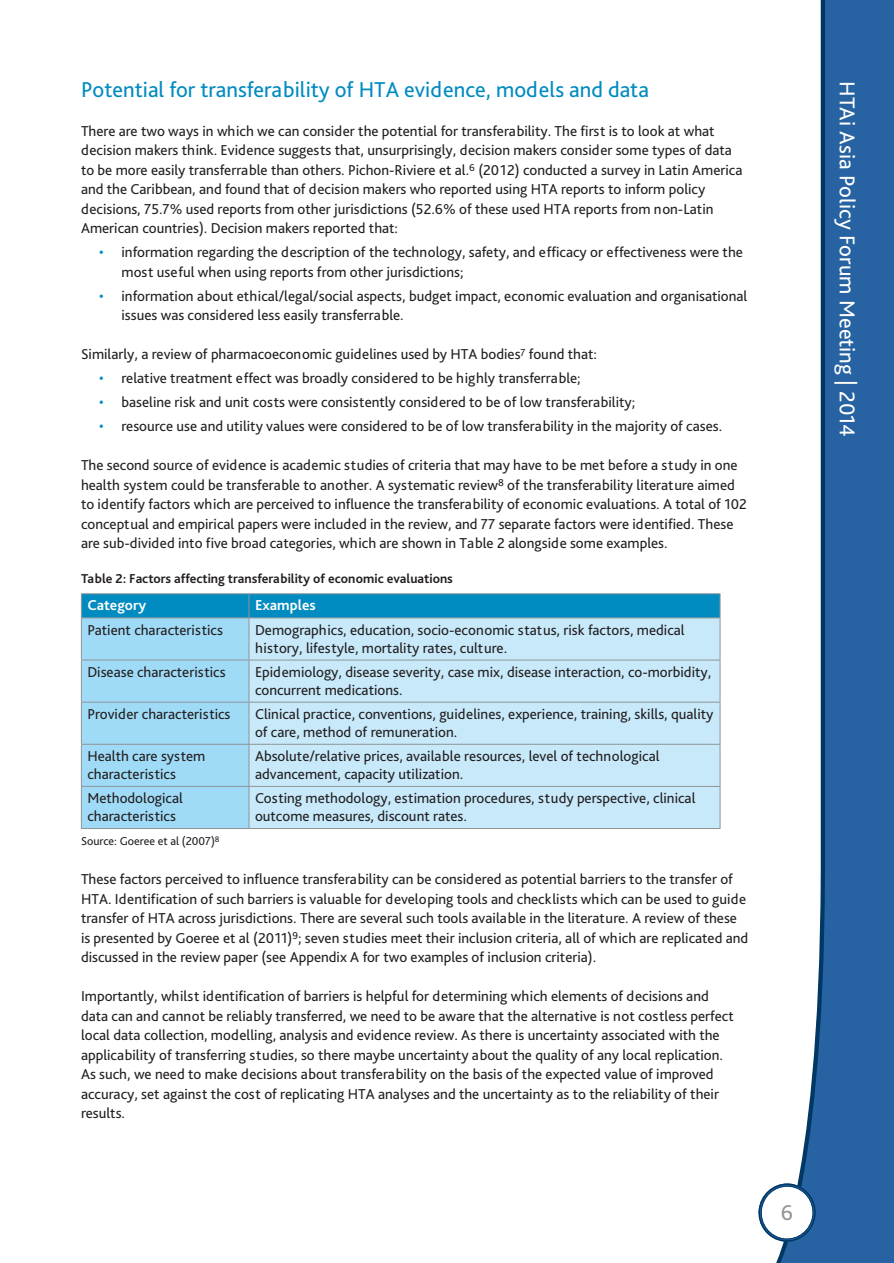
<style>
.page{position:relative;width:894px;height:1263px;background:#fff}
.page>*{position:absolute;margin:0;border:0;box-sizing:border-box;transform-origin:0 0}
.head15{font:22.5px "Bliss Pro";color:#008bc1}
.t1{font:22.5px "Bliss Pro";color:#fff}
.t2{font:22.5px "Bliss Pro";color:#8f9497}
.body{font:15px/19.5px "Bliss Pro";color:#231f20}
.table1_body{font:15px/18px "Bliss Pro";color:#231f20}
.table1_top{font:700 15px "Bliss Pro";color:#fff}
.table_title{font:700 13.5px "Bliss Pro";color:#231f20}
.tablenotes8{font:12px "Bliss Pro";color:#231f20}
.s1{color:#008bc1}
</style>
<div class="page">
<svg style="left:776px;top:0;width:118px;height:1263px;fill:#2762a2"></svg>
<svg style="left:759px;top:1182px;width:58px;height:63px"></svg>
<hr style="left:81px;top:593px;width:168px;height:1px;background:#8f9497">
<hr style="left:249px;top:593px;width:471px;height:1px;background:#8f9497">
<svg style="left:81px;top:594px;width:640px;height:235px;background:#a8daf1"></svg>
<hr style="left:81px;top:618px;width:1px;height:42px;background:#8f9497">
<hr style="left:249px;top:618px;width:1px;height:42px;background:#8f9497">
<hr style="left:720px;top:618px;width:1px;height:42px;background:#8f9497">
<hr style="left:81px;top:660px;width:1px;height:42px;background:#8f9497">
<hr style="left:249px;top:660px;width:1px;height:42px;background:#8f9497">
<hr style="left:720px;top:660px;width:1px;height:42px;background:#8f9497">
<hr style="left:81px;top:703px;width:1px;height:41px;background:#8f9497">
<hr style="left:249px;top:703px;width:1px;height:41px;background:#8f9497">
<hr style="left:720px;top:703px;width:1px;height:41px;background:#8f9497">
<hr style="left:81px;top:745px;width:1px;height:41px;background:#8f9497">
<hr style="left:249px;top:745px;width:1px;height:41px;background:#8f9497">
<hr style="left:720px;top:745px;width:1px;height:41px;background:#8f9497">
<hr style="left:81px;top:787px;width:1px;height:41px;background:#8f9497">
<hr style="left:249px;top:787px;width:1px;height:41px;background:#8f9497">
<hr style="left:720px;top:787px;width:1px;height:41px;background:#8f9497">
<hr style="left:81px;top:828px;width:168px;height:1px;background:#8f9497">
<hr style="left:249px;top:828px;width:471px;height:1px;background:#8f9497">
<p class="head15" style="left:81px;top:75px;width:569px">Potential for transferability of HTA evidence, models and data</p>
<p class="body" style="left:81px;top:121px;width:663px">There are two ways in which we can consider the potential for transferability. The first is to look at what decision makers think. Evidence suggests that, unsurprisingly, decision makers consider some types of data to be more easily transferrable than others. Pichon-Riviere et al.<sup>6</sup> (2012) conducted a survey in Latin America and the Caribbean, and found that of decision makers who reported using HTA reports to inform policy decisions, 75.7% used reports from other jurisdictions (52.6% of these used HTA reports from non-Latin American countries). Decision makers reported that:</p>
<p class="body" style="left:122px;top:242px;width:623px;text-indent:-22px"><span class="s1">•</span> information regarding the description of the technology, safety, and efficacy or effectiveness were the most useful when using reports from other jurisdictions;</p>
<p class="body" style="left:122px;top:286px;width:627px;text-indent:-22px"><span class="s1">•</span> information about ethical/legal/social aspects, budget impact, economic evaluation and organisational issues was considered less easily transferrable.</p>
<p class="body" style="left:81px;top:344px;width:518px">Similarly, a review of pharmacoeconomic guidelines used by HTA bodies<sup>7</sup> found that:</p>
<p class="body" style="left:99px;top:368px;width:483px"><span class="s1">•</span> relative treatment effect was broadly considered to be highly transferrable;</p>
<p class="body" style="left:99px;top:392px;width:538px"><span class="s1">•</span> baseline risk and unit costs were consistently considered to be of low transferability;</p>
<p class="body" style="left:99px;top:416px;width:625px"><span class="s1">•</span> resource use and utility values were considered to be of low transferability in the majority of cases.</p>
<p class="body" style="left:81px;top:455px;width:667px">The second source of evidence is academic studies of criteria that may have to be met before a study in one health system could be transferable to another. A systematic review<sup>8</sup> of the transferability literature aimed to identify factors which are perceived to influence the transferability of economic evaluations. A total of 102 conceptual and empirical papers were included in the review, and 77 separate factors were identified. These are sub-divided into five broad categories, which are shown in Table 2 alongside some examples.</p>
<p class="table_title" style="left:81px;top:570px;width:373px">Table 2: Factors affecting transferability of economic evaluations</p>
<p class="table1_top" style="left:87px;top:596px;width:60px">Category</p>
<p class="table1_top" style="left:255px;top:596px;width:62px">Examples</p>
<p class="table1_body" style="left:87px;top:620px;width:137px">Patient characteristics</p>
<p class="table1_body" style="left:255px;top:620px;width:431px">Demographics, education, socio-economic status, risk factors, medical history, lifestyle, mortality rates, culture.</p>
<p class="table1_body" style="left:87px;top:662px;width:140px">Disease characteristics</p>
<p class="table1_body" style="left:255px;top:662px;width:458px">Epidemiology, disease severity, case mix, disease interaction, co-morbidity, concurrent medications.</p>
<p class="table1_body" style="left:87px;top:704px;width:145px">Provider characteristics</p>
<p class="table1_body" style="left:255px;top:704px;width:460px">Clinical practice, conventions, guidelines, experience, training, skills, quality of care, method of remuneration.</p>
<p class="table1_body" style="left:87px;top:747px;width:120px">Health care system characteristics</p>
<p class="table1_body" style="left:255px;top:747px;width:406px">Absolute/relative prices, available resources, level of technological advancement, capacity utilization.</p>
<p class="table1_body" style="left:87px;top:789px;width:97px">Methodological characteristics</p>
<p class="table1_body" style="left:255px;top:789px;width:442px">Costing methodology, estimation procedures, study perspective, clinical outcome measures, discount rates.</p>
<p class="tablenotes8" style="left:81px;top:834px;width:140px">Source: Goeree et al (2007)<sup>8</sup></p>
<p class="body" style="left:81px;top:869px;width:669px">These factors perceived to influence transferability can be considered as potential barriers to the transfer of HTA. Identification of such barriers is valuable for developing tools and checklists which can be used to guide transfer of HTA across jurisdictions. There are several such tools available in the literature. A review of these is presented by Goeree et al (2011)<sup>9</sup>; seven studies meet their inclusion criteria, all of which are replicated and discussed in the review paper (see Appendix A for two examples of inclusion criteria).</p>
<p class="body" style="left:81px;top:986px;width:654px">Importantly, whilst identification of barriers is helpful for determining which elements of decisions and data can and cannot be reliably transferred, we need to be aware that the alternative is not costless perfect local data collection, modelling, analysis and evidence review. As there is uncertainty associated with the applicability of transferring studies, so there maybe uncertainty about the quality of any local replication.<br>As such, we need to make decisions about transferability on the basis of the expected value of improved accuracy, set against the cost of replicating HTA analyses and the uncertainty as to the reliability of their results.</p>
<h1 class="t2" style="left:781px;top:1198px;width:14px">6</h1>
<h1 class="t1" style="left:861px;top:81px;width:357px;rotate:90deg">HTAi Asia Policy Forum Meeting | 2014</h1>
</div>
